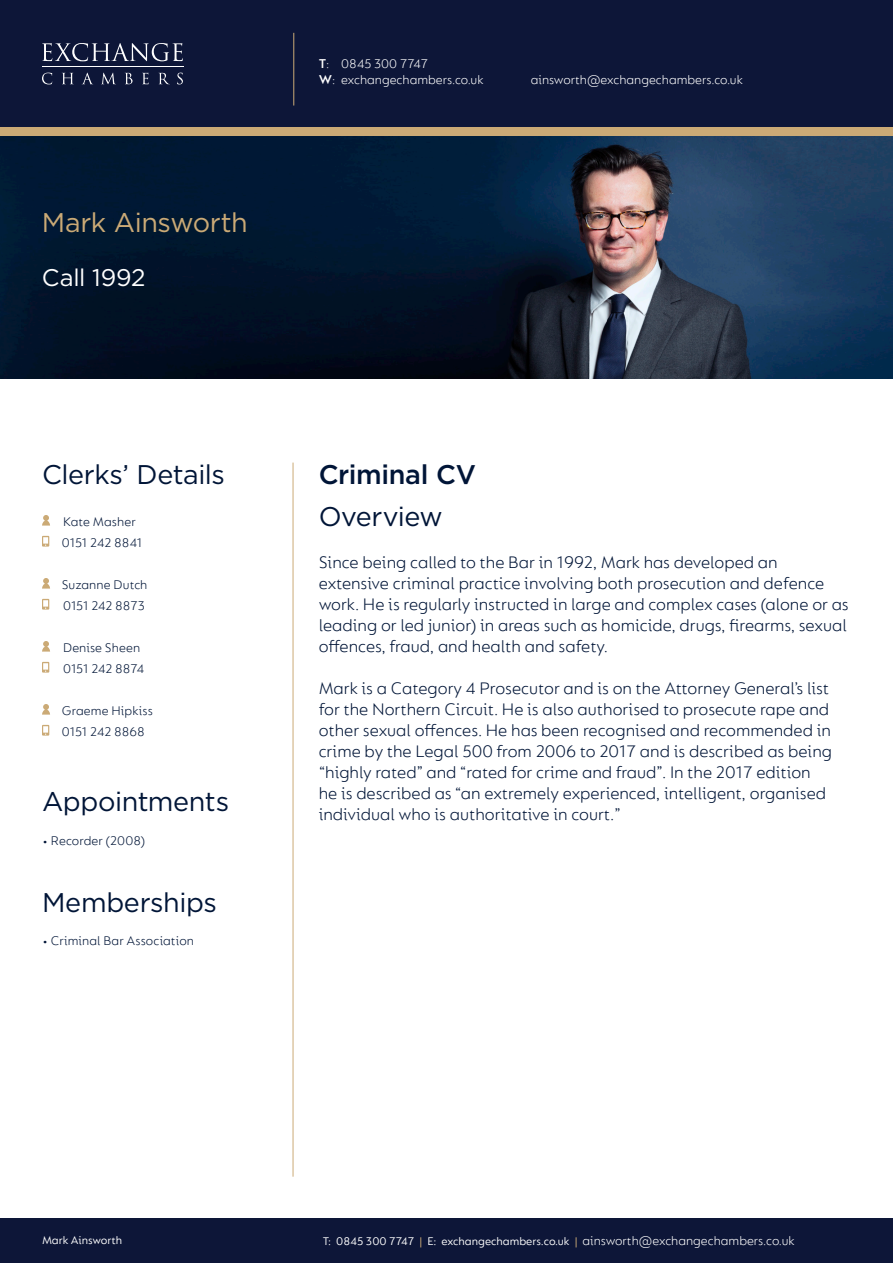
<style>
.page{position:relative;width:893px;height:1263px;background:#fff}
.page>*{position:absolute;margin:0;border:0;box-sizing:border-box;transform-origin:0 0}
.t1{font:27px "Gotham";letter-spacing:-.015em;color:#001537}
.t2{font:27px "Gotham";letter-spacing:-.015em;color:#cbaa76}
.t3{font:500 27px "Gotham";letter-spacing:-.01em;color:#001537}
.t4{font:24px "Gotham";letter-spacing:-.01em;color:#fff}
.t5{font:300 18px/21px "FS Lucas";color:#001537}
.t6{font:300 13.5px/21px "FS Lucas";letter-spacing:.005em;color:#001537}
.t7{font:300 13.5px/16.2px "FS Lucas";color:#fff}
.t8{font:300 13.5px "FS Lucas";letter-spacing:-.015em;color:#001537}
.t9{font:12px "FS Lucas";color:#fff}
.s1{font-weight:600}
.s2{color:#cbaa76}
</style>
<div class="page">
<div style="left:0;top:64px;width:893px;height:72px;background:#cbaa76"></div>
<div style="left:0;top:0;width:893px;height:127px;background:#0d1638"></div>
<div style="left:0;top:1219px;width:893px;height:44px;background:#0d1638"></div>
<hr style="left:42px;top:67px;width:142px;height:1px;background:#fff">
<svg style="left:42px;top:43px;width:141px;height:18px"></svg>
<svg style="left:42px;top:73px;width:10px;height:11px"></svg>
<svg style="left:62px;top:73px;width:11px;height:11px"></svg>
<svg style="left:82px;top:73px;width:11px;height:11px"></svg>
<svg style="left:102px;top:73px;width:13px;height:11px"></svg>
<svg style="left:125px;top:73px;width:8px;height:11px"></svg>
<svg style="left:142px;top:73px;width:7px;height:11px"></svg>
<svg style="left:159px;top:73px;width:10px;height:11px"></svg>
<svg style="left:177px;top:73px;width:6px;height:11px"></svg>
<hr style="left:293px;top:33px;width:1px;height:73px;background:#cbaa76">
<hr style="left:293px;top:463px;width:1px;height:714px;background:#cbaa76">
<img style="left:0;top:136px;width:893px;height:242px">
<svg style="left:42px;top:536px;width:7px;height:11px"></svg>
<svg style="left:42px;top:599px;width:7px;height:11px"></svg>
<svg style="left:42px;top:662px;width:7px;height:11px"></svg>
<svg style="left:42px;top:725px;width:7px;height:11px"></svg>
<svg style="left:42px;top:515px;width:8px;height:11px"></svg>
<svg style="left:42px;top:578px;width:8px;height:11px"></svg>
<svg style="left:42px;top:641px;width:8px;height:11px"></svg>
<svg style="left:42px;top:704px;width:8px;height:11px"></svg>
<p class="t2" style="left:42px;top:205px;width:207px">Mark Ainsworth</p>
<p class="t4" style="left:42px;top:262px;width:105px">Call 1992</p>
<p class="t1" style="left:42px;top:457px;width:184px">Clerks’ Details</p>
<p class="t6" style="left:62px;top:510px;width:82px">Kate Masher<br>0151 242 8841</p>
<p class="t6" style="left:62px;top:573px;width:87px">Suzanne Dutch</p>
<p class="t6" style="left:63px;top:594px;width:83px">0151 242 8873</p>
<p class="t6" style="left:63px;top:636px;width:79px">Denise Sheen</p>
<p class="t8" style="left:63px;top:660px;width:83px">0151 242 8874</p>
<p class="t6" style="left:62px;top:699px;width:92px">Graeme Hipkiss<br>0151 242 8868</p>
<p class="t1" style="left:42px;top:784px;width:189px">Appointments</p>
<p class="t6" style="left:42px;top:829px;width:105px">• Recorder (2008)</p>
<p class="t1" style="left:42px;top:885px;width:176px">Memberships</p>
<p class="t6" style="left:42px;top:930px;width:154px">• Criminal Bar Association</p>
<p class="t7" style="left:319px;top:55px;width:166px"><span class="s1">T</span>: 0845 300 7747<br><span class="s1">W</span>: exchangechambers.co.uk</p>
<p class="t7" style="left:531px;top:71px;width:214px">ainsworth@exchangechambers.co.uk</p>
<p class="t3" style="left:319px;top:456px;width:159px">Criminal CV</p>
<p class="t1" style="left:319px;top:499px;width:126px">Overview</p>
<p class="t5" style="left:319px;top:551px;width:531px">Since being called to the Bar in 1992, Mark has developed an extensive criminal practice involving both prosecution and defence work. He is regularly instructed in large and complex cases (alone or as leading or led junior) in areas such as homicide, drugs, firearms, sexual offences, fraud, and health and safety.</p>
<p class="t5" style="left:319px;top:677px;width:515px">Mark is a Category 4 Prosecutor and is on the Attorney General’s list for the Northern Circuit. He is also authorised to prosecute rape and other sexual offences. He has been recognised and recommended in crime by the Legal 500 from 2006 to 2017 and is described as being “highly rated” and “rated for crime and fraud”. In the 2017 edition he is described as “an extremely experienced, intelligent, organised individual who is authoritative in court.”</p>
<p class="t7" style="left:583px;top:1233px;width:214px">ainsworth@exchangechambers.co.uk</p>
<p class="t9" style="left:42px;top:1233px;width:82px">Mark Ainsworth</p>
<p class="t9" style="left:323px;top:1235px;width:256px">T: 0845 300 7747 <span class="s2">|</span> E: exchangechambers.co.uk <span class="s2">|</span></p>
</div>
